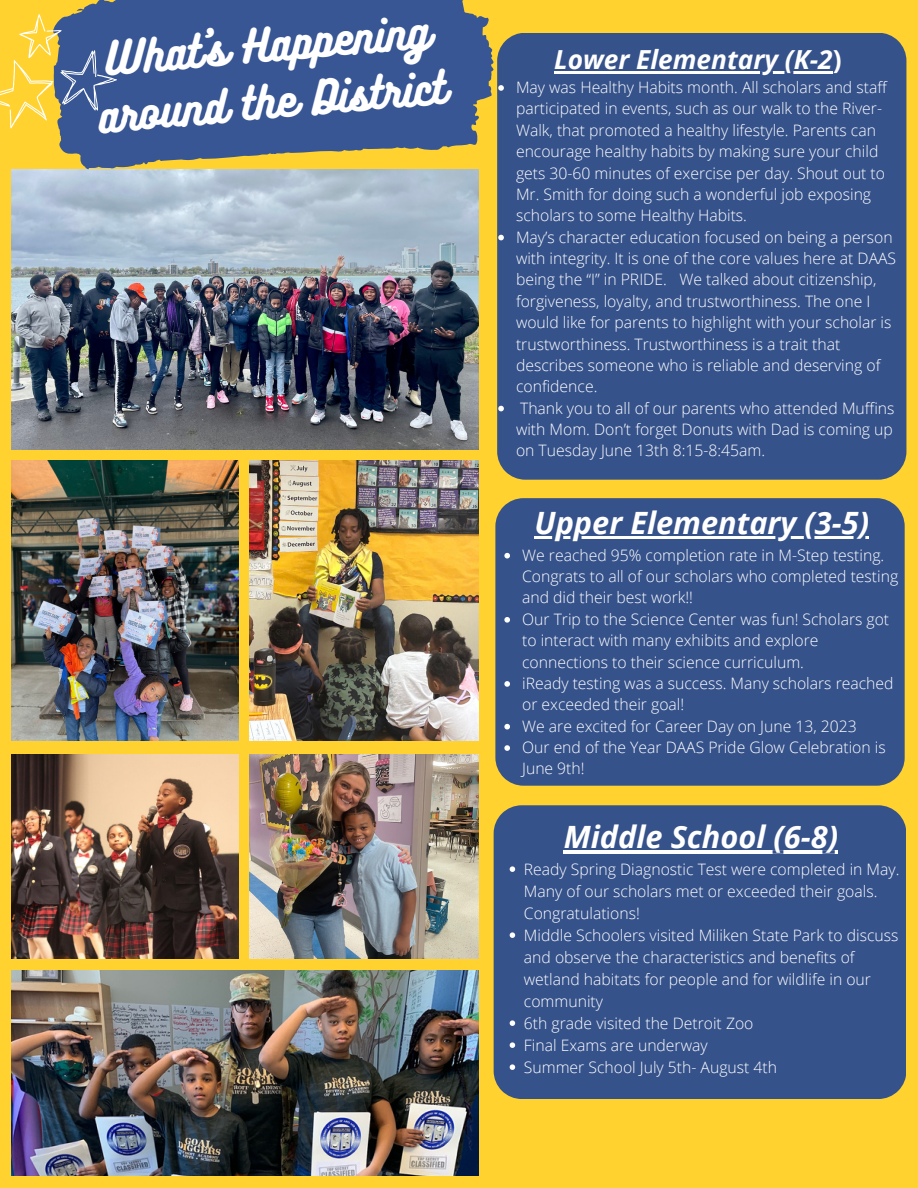
<style>
.page{position:relative;width:918px;height:1188px;background:#ffd230}
.page>*{position:absolute;margin:0;border:0;box-sizing:border-box;transform-origin:0 0}
.t1{font:41.1px/56.8px "Bukhari Script";color:#fff}
.t2{font:italic 700 30.75px "Open Sans";color:#fff}
.t3{font:italic 700 26.25px "Open Sans";color:#fff}
.t4{font:300 15.75px/21.3px "Open Sans";color:#fff}
.s1{font-style:normal}
</style>
<div class="page">
<img style="left:11px;top:169px;width:467px;height:281px">
<img style="left:11px;top:461px;width:228px;height:280px">
<img style="left:250px;top:461px;width:228px;height:280px">
<svg style="left:59px;top:0;width:435px;height:169px;background:#506587"></svg>
<div style="left:495px;top:498px;width:410px;height:288px;background:#36528b"></div>
<div style="left:497px;top:33px;width:409px;height:447px;background:#36528b"></div>
<div style="left:494px;top:805px;width:412px;height:294px;background:#36528b"></div>
<svg style="left:0;top:14px;width:117px;height:115px"></svg>
<svg style="left:498px;top:85px;width:6px;height:6px"></svg>
<svg style="left:498px;top:235px;width:6px;height:5px"></svg>
<svg style="left:498px;top:406px;width:6px;height:5px"></svg>
<hr style="left:554px;top:72px;width:279px;height:2px;background:#fff">
<svg style="left:504px;top:553px;width:6px;height:5px"></svg>
<svg style="left:504px;top:617px;width:6px;height:6px"></svg>
<svg style="left:504px;top:681px;width:6px;height:6px"></svg>
<svg style="left:504px;top:724px;width:6px;height:5px"></svg>
<svg style="left:504px;top:745px;width:6px;height:6px"></svg>
<hr style="left:534px;top:536px;width:335px;height:2px;background:#fff">
<svg style="left:510px;top:866px;width:5px;height:6px"></svg>
<svg style="left:510px;top:932px;width:5px;height:6px"></svg>
<svg style="left:510px;top:1020px;width:5px;height:6px"></svg>
<svg style="left:510px;top:1042px;width:5px;height:6px"></svg>
<svg style="left:510px;top:1064px;width:5px;height:6px"></svg>
<hr style="left:564px;top:850px;width:274px;height:3px;background:#fff">
<img style="left:11px;top:754px;width:228px;height:205px">
<img style="left:250px;top:754px;width:228px;height:205px">
<img style="left:11px;top:970px;width:467px;height:206px">
<p class="t1" style="left:91px;top:30px;width:350px;rotate:-5deg">What's Happening around the District</p>
<p class="t3" style="left:554px;top:41px;width:289px">Lower Elementary (K-2<span class="s1">)</span></p>
<p class="t4" style="left:516px;top:76px;width:372px">May was Healthy Habits month. All scholars and staff participated in events, such as our walk to the River-Walk, that promoted a healthy lifestyle. Parents can encourage healthy habits by making sure your child gets 30-60 minutes of exercise per day. Shout out to Mr. Smith for doing such a wonderful job exposing scholars to some Healthy Habits.</p>
<p class="t4" style="left:516px;top:226px;width:382px">May’s character education focused on being a person with integrity. It is one of the core values here at DAAS being the “I” in PRIDE. We talked about citizenship, forgiveness, loyalty, and trustworthiness. The one I would like for parents to highlight with your scholar is trustworthiness. Trustworthiness is a trait that describes someone who is reliable and deserving of confidence.</p>
<p class="t4" style="left:516px;top:397px;width:380px;text-align:justify">Thank you to all of our parents who attended Muffins with Mom. Don’t forget Donuts with Dad is coming up on Tuesday June 13th 8:15-8:45am.</p>
<p class="t2" style="left:534px;top:501px;width:336px">Upper Elementary (3-5)</p>
<p class="t4" style="left:522px;top:544px;width:378px">We reached 95% completion rate in M-Step testing.<br>Congrats to all of our scholars who completed testing and did their best work!!</p>
<p class="t4" style="left:522px;top:608px;width:369px">Our Trip to the Science Center was fun! Scholars got to interact with many exhibits and explore connections to their science curriculum.</p>
<p class="t4" style="left:522px;top:672px;width:373px">iReady testing was a success. Many scholars reached or exceeded their goal!</p>
<p class="t4" style="left:522px;top:715px;width:336px">We are excited for Career Day on June 13, 2023</p>
<p class="t4" style="left:522px;top:736px;width:365px">Our end of the Year DAAS Pride Glow Celebration is<br>June 9th!</p>
<p class="t2" style="left:564px;top:816px;width:276px">Middle School (6-8)</p>
<p class="t4" style="left:524px;top:858px;width:377px;line-height:22px">Ready Spring Diagnostic Test were completed in May.<br>Many of our scholars met or exceeded their goals.<br>Congratulations!</p>
<p class="t4" style="left:524px;top:924px;width:376px;line-height:22px">Middle Schoolers visited Miliken State Park to discuss and observe the characteristics and benefits of wetland habitats for people and for wildlife in our community</p>
<p class="t4" style="left:524px;top:1012px;width:231px">6th grade visited the Detroit Zoo</p>
<p class="t4" style="left:524px;top:1034px;width:185px">Final Exams are underway</p>
<p class="t4" style="left:524px;top:1056px;width:255px">Summer School July 5th- August 4th</p>
</div>
